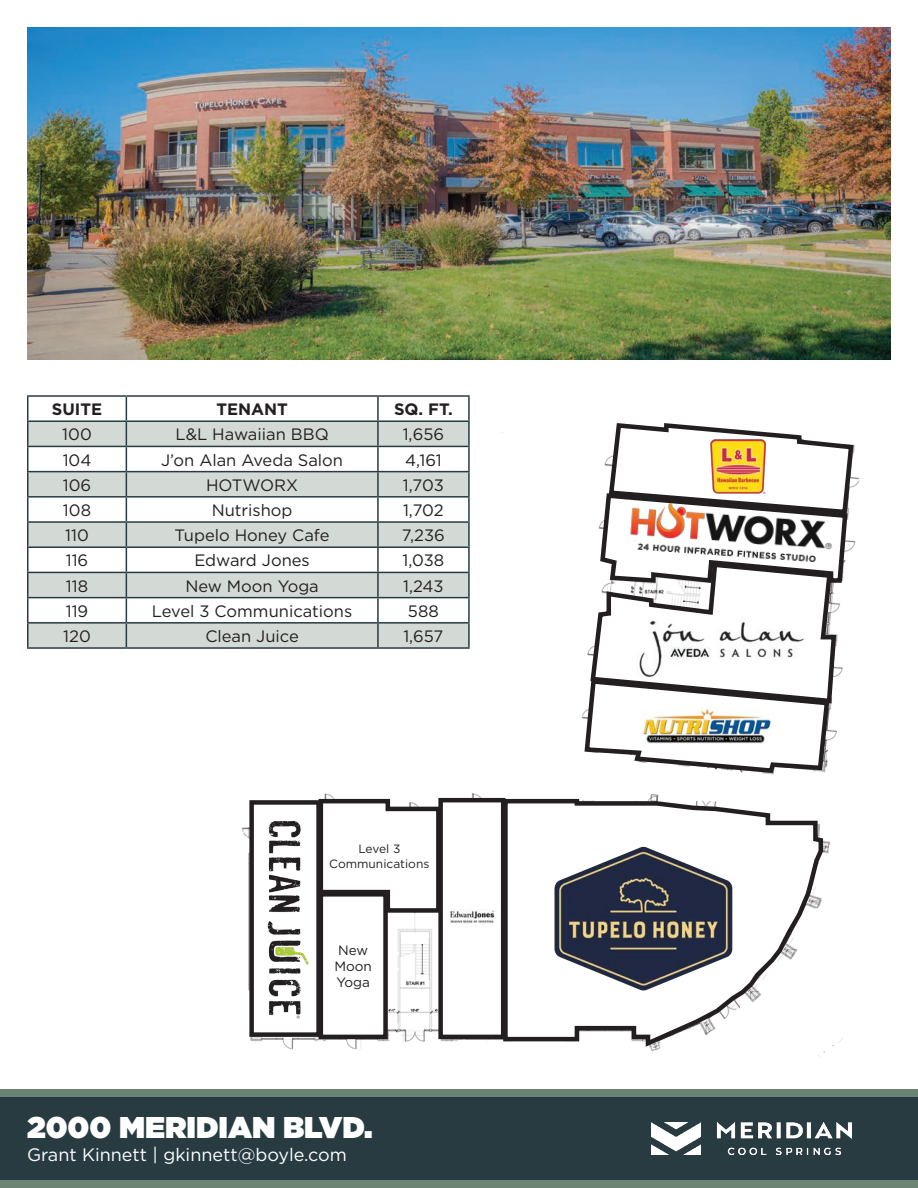
<style>
.page{position:relative;width:918px;height:1188px;background:#fff}
.page>*{position:absolute;margin:0;border:0;box-sizing:border-box;transform-origin:0 0}
.t1{font:900 30px "Gotham";color:#fff}
.t2{font:18px "Gotham";color:#fff}
.t3{font:16.5px "Gotham";color:#231f20}
.t4{font:700 16.5px "Gotham";color:#231f20}
.t5{font:13.5px/16.2px "Gotham";color:#231f20}
.t6{font:12px/14.4px "Gotham";color:#231f20;text-align:center}
</style>
<div class="page">
<div style="left:0;top:1097px;width:918px;height:84px;background:#273b41"></div>
<div style="left:0;top:1181px;width:918px;height:7px;background:#6c8474"></div>
<div style="left:0;top:1090px;width:918px;height:7px;background:#6c8474"></div>
<img style="left:652px;top:1123px;width:199px;height:32px">
<img style="left:27px;top:27px;width:864px;height:332px">
<img style="left:242px;top:432px;width:618px;height:625px">
<svg style="left:28px;top:422px;width:440px;height:225px;fill:#d3dad5"></svg>
<hr style="left:27px;top:395px;width:99px;height:2px;background:#273b41">
<hr style="left:126px;top:395px;width:252px;height:2px;background:#273b41">
<hr style="left:378px;top:395px;width:92px;height:2px;background:#273b41">
<hr style="left:377px;top:397px;width:2px;height:23px;background:#273b41">
<hr style="left:468px;top:397px;width:2px;height:23px;background:#273b41">
<hr style="left:27px;top:420px;width:99px;height:2px;background:#273b41">
<hr style="left:126px;top:420px;width:252px;height:2px;background:#273b41">
<hr style="left:378px;top:420px;width:92px;height:2px;background:#273b41">
<hr style="left:377px;top:422px;width:2px;height:24px;background:#273b41">
<hr style="left:468px;top:422px;width:2px;height:24px;background:#273b41">
<hr style="left:27px;top:446px;width:99px;height:1px;background:#273b41">
<hr style="left:126px;top:446px;width:252px;height:1px;background:#273b41">
<hr style="left:378px;top:446px;width:92px;height:1px;background:#273b41">
<hr style="left:377px;top:447px;width:2px;height:24px;background:#273b41">
<hr style="left:468px;top:447px;width:2px;height:24px;background:#273b41">
<hr style="left:27px;top:471px;width:99px;height:1px;background:#273b41">
<hr style="left:126px;top:471px;width:252px;height:1px;background:#273b41">
<hr style="left:378px;top:471px;width:92px;height:1px;background:#273b41">
<hr style="left:377px;top:472px;width:2px;height:24px;background:#273b41">
<hr style="left:468px;top:472px;width:2px;height:24px;background:#273b41">
<hr style="left:27px;top:496px;width:99px;height:2px;background:#273b41">
<hr style="left:126px;top:496px;width:252px;height:2px;background:#273b41">
<hr style="left:378px;top:496px;width:92px;height:2px;background:#273b41">
<hr style="left:377px;top:498px;width:2px;height:23px;background:#273b41">
<hr style="left:468px;top:498px;width:2px;height:23px;background:#273b41">
<hr style="left:27px;top:521px;width:99px;height:2px;background:#273b41">
<hr style="left:126px;top:521px;width:252px;height:2px;background:#273b41">
<hr style="left:378px;top:521px;width:92px;height:2px;background:#273b41">
<hr style="left:377px;top:523px;width:2px;height:23px;background:#273b41">
<hr style="left:468px;top:523px;width:2px;height:23px;background:#273b41">
<hr style="left:27px;top:546px;width:99px;height:2px;background:#273b41">
<hr style="left:126px;top:546px;width:252px;height:2px;background:#273b41">
<hr style="left:378px;top:546px;width:92px;height:2px;background:#273b41">
<hr style="left:377px;top:548px;width:2px;height:24px;background:#273b41">
<hr style="left:468px;top:548px;width:2px;height:24px;background:#273b41">
<hr style="left:27px;top:572px;width:99px;height:1px;background:#273b41">
<hr style="left:126px;top:572px;width:252px;height:1px;background:#273b41">
<hr style="left:378px;top:572px;width:92px;height:1px;background:#273b41">
<hr style="left:377px;top:573px;width:2px;height:24px;background:#273b41">
<hr style="left:468px;top:573px;width:2px;height:24px;background:#273b41">
<hr style="left:27px;top:597px;width:99px;height:1px;background:#273b41">
<hr style="left:126px;top:597px;width:252px;height:1px;background:#273b41">
<hr style="left:378px;top:597px;width:92px;height:1px;background:#273b41">
<hr style="left:377px;top:598px;width:2px;height:24px;background:#273b41">
<hr style="left:468px;top:598px;width:2px;height:24px;background:#273b41">
<hr style="left:27px;top:622px;width:99px;height:2px;background:#273b41">
<svg style="left:27px;top:397px;width:1px;height:250px"></svg>
<hr style="left:126px;top:622px;width:252px;height:2px;background:#273b41">
<svg style="left:126px;top:397px;width:1px;height:250px"></svg>
<hr style="left:378px;top:622px;width:92px;height:2px;background:#273b41">
<hr style="left:377px;top:624px;width:2px;height:23px;background:#273b41">
<hr style="left:468px;top:624px;width:2px;height:23px;background:#273b41">
<hr style="left:27px;top:647px;width:99px;height:2px;background:#273b41">
<hr style="left:126px;top:647px;width:252px;height:2px;background:#273b41">
<hr style="left:378px;top:647px;width:92px;height:2px;background:#273b41">
<div style="left:252px;top:802px;width:67px;height:233px;background:#fff"></div>
<div style="left:249px;top:800px;width:72px;height:237px;border:4px solid #231f20"></div>
<div style="left:321px;top:894px;width:65px;height:143px;background:#fff"></div>
<div style="left:319px;top:892px;width:69px;height:147px;border:4px solid #231f20"></div>
<svg style="left:501px;top:797px;width:326px;height:253px"></svg>
<div style="left:441px;top:800px;width:62px;height:237px;background:#fff"></div>
<img style="left:450px;top:910px;width:45px;height:14px">
<div style="left:438px;top:798px;width:67px;height:241px;border:4px solid #231f20"></div>
<svg style="left:316px;top:797px;width:127px;height:118px"></svg>
<svg style="left:582px;top:423px;width:274px;height:352px"></svg>
<img style="left:615px;top:500px;width:221px;height:78px">
<img style="left:267px;top:822px;width:42px;height:196px">
<p class="t4" style="left:52px;top:398px;width:52px">SUITE</p>
<p class="t4" style="left:216px;top:398px;width:73px">TENANT</p>
<p class="t4" style="left:394px;top:398px;width:60px">SQ. FT.</p>
<p class="t3" style="left:62px;top:424px;width:31px">100</p>
<p class="t3" style="left:176px;top:424px;width:155px">L&amp;L Hawaiian BBQ</p>
<p class="t3" style="left:403px;top:424px;width:43px">1,656</p>
<p class="t3" style="left:63px;top:449px;width:30px">104</p>
<p class="t3" style="left:161px;top:449px;width:183px">J’on Alan Aveda Salon</p>
<p class="t3" style="left:405px;top:449px;width:38px">4,161</p>
<p class="t3" style="left:63px;top:474px;width:30px">106</p>
<p class="t3" style="left:206px;top:474px;width:94px">HOTWORX</p>
<p class="t3" style="left:403px;top:474px;width:42px">1,703</p>
<p class="t3" style="left:63px;top:500px;width:30px">108</p>
<p class="t3" style="left:212px;top:500px;width:82px">Nutrishop</p>
<p class="t3" style="left:403px;top:500px;width:42px">1,702</p>
<p class="t3" style="left:65px;top:525px;width:25px">110</p>
<p class="t3" style="left:175px;top:525px;width:156px">Tupelo Honey Cafe</p>
<p class="t3" style="left:402px;top:525px;width:44px">7,236</p>
<p class="t3" style="left:66px;top:550px;width:24px">116</p>
<p class="t3" style="left:194px;top:550px;width:117px">Edward Jones</p>
<p class="t3" style="left:403px;top:550px;width:43px">1,038</p>
<p class="t3" style="left:66px;top:575px;width:24px">118</p>
<p class="t3" style="left:185px;top:575px;width:135px">New Moon Yoga</p>
<p class="t3" style="left:403px;top:575px;width:42px">1,243</p>
<p class="t3" style="left:66px;top:600px;width:24px">119</p>
<p class="t3" style="left:152px;top:600px;width:202px">Level 3 Communications</p>
<p class="t3" style="left:408px;top:600px;width:32px">588</p>
<p class="t3" style="left:63px;top:626px;width:29px">120</p>
<p class="t3" style="left:205px;top:626px;width:95px">Clean Juice</p>
<p class="t3" style="left:403px;top:626px;width:42px">1,657</p>
<p class="t6" style="left:329px;top:842px;width:102px">Level 3<br>Communications</p>
<p class="t5" style="left:334px;top:942px;width:39px">New<br>Moon<br>Yoga</p>
<p class="t1" style="left:27px;top:1105px;width:347px">2000 MERIDIAN BLVD.</p>
<p class="t2" style="left:27px;top:1143px;width:322px">Grant Kinnett | gkinnett@boyle.com</p>
</div>
